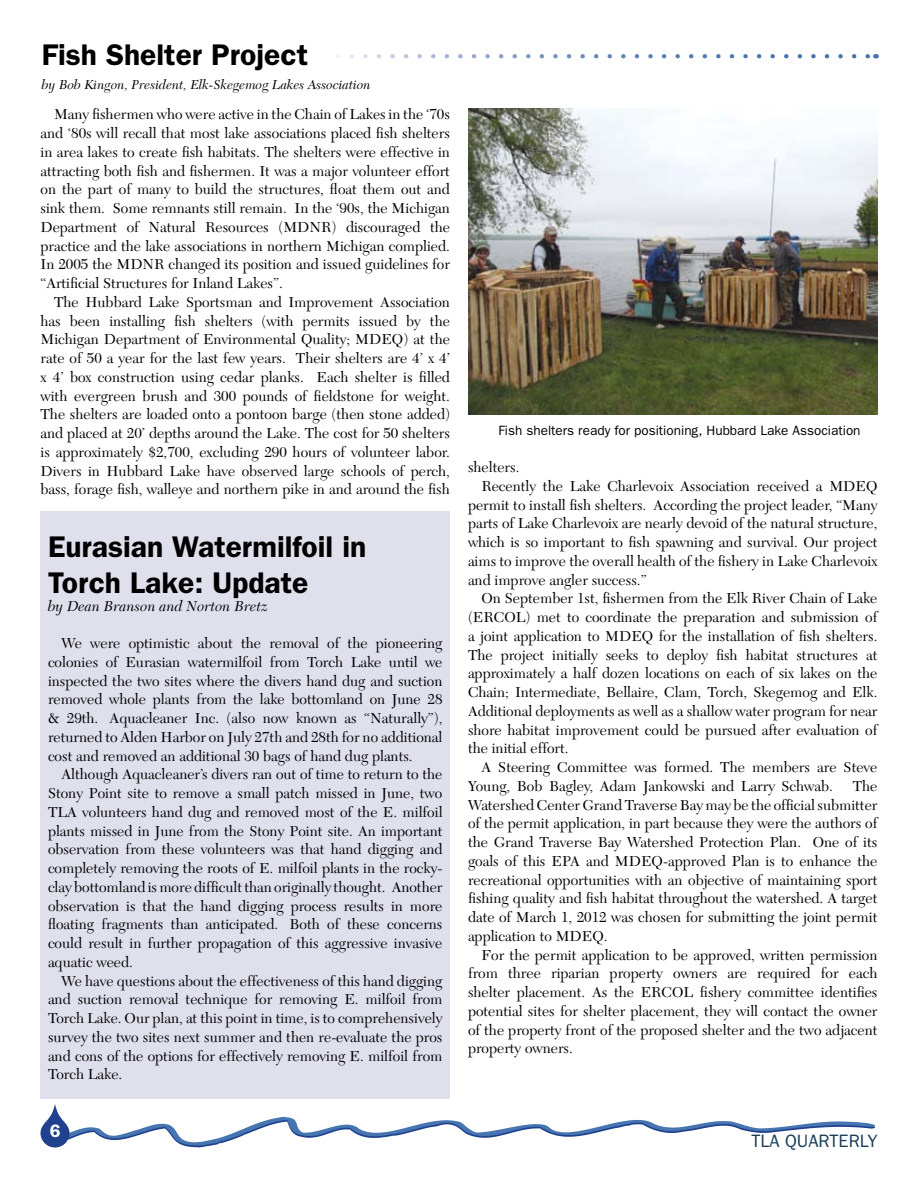
<style>
.page{position:relative;width:918px;height:1188px;background:#fff}
.page>*{position:absolute;margin:0;border:0;box-sizing:border-box;transform-origin:0 0}
.t1{font:600 30px/36px "Franklin Gothic";color:#000}
.t2{font:18px "Franklin Gothic";color:#183d5b}
.t3{font:600 18px "Franklin Gothic";color:#fff}
.t4{font:15px/18.8px "New Caledonia";color:#000;text-align:justify}
.t5{font:italic 15px "New Caledonia";color:#000}
.t6{font:13.5px "Franklin Gothic";color:#000}
.t7{font:italic 13.5px "New Caledonia";color:#000}
</style>
<div class="page">
<svg style="left:40px;top:1104px;width:835px;height:44px"></svg>
<div style="left:40px;top:511px;width:410px;height:588px;background:#e0e0ed"></div>
<svg style="left:338px;top:54px;width:531px;height:4px"></svg>
<img style="left:468px;top:108px;width:410px;height:307px">
<h1 class="t1" style="left:42px;top:36px;width:268px">Fish Shelter Project</h1>
<p class="t7" style="left:42px;top:77px;width:330px">by Bob Kingon, President, Elk-Skegemog Lakes Association</p>
<p class="t4" style="left:40px;top:105px;width:411px;text-indent:14px">Many fishermen who were active in the Chain of Lakes in the ‘70s and ‘80s will recall that most lake associations placed fish shelters in area lakes to create fish habitats. The shelters were effective in attracting both fish and fishermen. It was a major volunteer effort on the part of many to build the structures, float them out and sink them. Some remnants still remain. In the ‘90s, the Michigan Department of Natural Resources (MDNR) discouraged the practice and the lake associations in northern Michigan complied.<br>In 2005 the MDNR changed its position and issued guidelines for “Artificial Structures for Inland Lakes”.</p>
<p class="t4" style="left:40px;top:293px;width:411px;text-indent:14px">The Hubbard Lake Sportsman and Improvement Association has been installing fish shelters (with permits issued by the Michigan Department of Environmental Quality; MDEQ) at the rate of 50 a year for the last few years. Their shelters are 4’ x 4’ x 4’ box construction using cedar planks. Each shelter is filled with evergreen brush and 300 pounds of fieldstone for weight.<br>The shelters are loaded onto a pontoon barge (then stone added) and placed at 20’ depths around the Lake. The cost for 50 shelters is approximately $2,700, excluding 290 hours of volunteer labor.<br>Divers in Hubbard Lake have observed large schools of perch, bass, forage fish, walleye and northern pike in and around the fish</p>
<h1 class="t1" style="left:48px;top:528px;width:320px">Eurasian Watermilfoil in<br>Torch Lake: Update</h1>
<p class="t5" style="left:48px;top:597px;width:221px">by Dean Branson and Norton Bretz</p>
<p class="t4" style="left:48px;top:634px;width:396px;text-indent:14px">We were optimistic about the removal of the pioneering colonies of Eurasian watermilfoil from Torch Lake until we inspected the two sites where the divers hand dug and suction removed whole plants from the lake bottomland on June 28 &amp; 29th. Aquacleaner Inc. (also now known as “Naturally”), returned to Alden Harbor on July 27th and 28th for no additional cost and removed an additional 30 bags of hand dug plants.</p>
<p class="t4" style="left:48px;top:766px;width:396px;text-indent:14px">Although Aquacleaner’s divers ran out of time to return to the Stony Point site to remove a small patch missed in June, two TLA volunteers hand dug and removed most of the E. milfoil plants missed in June from the Stony Point site. An important observation from these volunteers was that hand digging and completely removing the roots of E. milfoil plants in the rocky&shy;clay bottomland is more difficult than originally thought. Another observation is that the hand digging process results in more floating fragments than anticipated. Both of these concerns could result in further propagation of this aggressive invasive aquatic weed.</p>
<p class="t4" style="left:48px;top:972px;width:396px;text-indent:14px">We have questions about the effectiveness of this hand digging and suction removal technique for removing E. milfoil from Torch Lake. Our plan, at this point in time, is to comprehensively survey the two sites next summer and then re-evaluate the pros and cons of the options for effectively removing E. milfoil from Torch Lake.</p>
<p class="t6" style="left:498px;top:423px;width:364px">Fish shelters ready for positioning, Hubbard Lake Association</p>
<p class="t4" style="left:468px;top:458px;width:53px">shelters.</p>
<p class="t4" style="left:482px;top:477px;width:398px">Recently the Lake Charlevoix Association received a MDEQ</p>
<p class="t4" style="left:468px;top:496px;width:411px">permit to install fish shelters. According the project leader, “Many</p>
<p class="t4" style="left:468px;top:515px;width:411px">parts of Lake Charlevoix are nearly devoid of the natural structure,</p>
<p class="t4" style="left:468px;top:533px;width:411px">which is so important to fish spawning and survival. Our project</p>
<p class="t4" style="left:468px;top:552px;width:411px">aims to improve the overall health of the fishery in Lake Charlevoix</p>
<p class="t4" style="left:468px;top:571px;width:180px">and improve angler success.”</p>
<p class="t4" style="left:482px;top:590px;width:397px">On September 1st, fishermen from the Elk River Chain of Lake</p>
<p class="t4" style="left:468px;top:608px;width:411px">(ERCOL) met to coordinate the preparation and submission of</p>
<p class="t4" style="left:468px;top:627px;width:411px">a joint application to MDEQ for the installation of fish shelters.</p>
<p class="t4" style="left:468px;top:646px;width:411px">The project initially seeks to deploy fish habitat structures at</p>
<p class="t4" style="left:468px;top:665px;width:411px">approximately a half dozen locations on each of six lakes on the</p>
<p class="t4" style="left:468px;top:683px;width:411px">Chain; Intermediate, Bellaire, Clam, Torch, Skegemog and Elk.</p>
<p class="t4" style="left:468px;top:702px;width:411px">Additional deployments as well as a shallow water program for near</p>
<p class="t4" style="left:468px;top:721px;width:411px">shore habitat improvement could be pursued after evaluation of</p>
<p class="t4" style="left:468px;top:740px;width:102px">the initial effort.</p>
<p class="t4" style="left:482px;top:758px;width:397px">A Steering Committee was formed. The members are Steve</p>
<p class="t4" style="left:468px;top:777px;width:367px">Young, Bob Bagley, Adam Jankowski and Larry Schwab.</p>
<p class="t4" style="left:468px;top:777px;width:411px;text-indent:385px">The Watershed Center Grand Traverse Bay may be the official submitter of the permit application, in part because they were the authors of the Grand Traverse Bay Watershed Protection Plan. One of its goals of this EPA and MDEQ-approved Plan is to enhance the recreational opportunities with an objective of maintaining sport fishing quality and fish habitat throughout the watershed. A target date of March 1, 2012 was chosen for submitting the joint permit application to MDEQ.</p>
<p class="t4" style="left:468px;top:946px;width:411px;text-indent:14px">For the permit application to be approved, written permission from three riparian property owners are required for each shelter placement. As the ERCOL fishery committee identifies potential sites for shelter placement, they will contact the owner of the property front of the proposed shelter and the two adjacent property owners.</p>
<p class="t3" style="left:50px;top:1120px;width:12px">6</p>
<p class="t2" style="left:752px;top:1131px;width:127px">TLA QUARTERLY</p>
</div>
